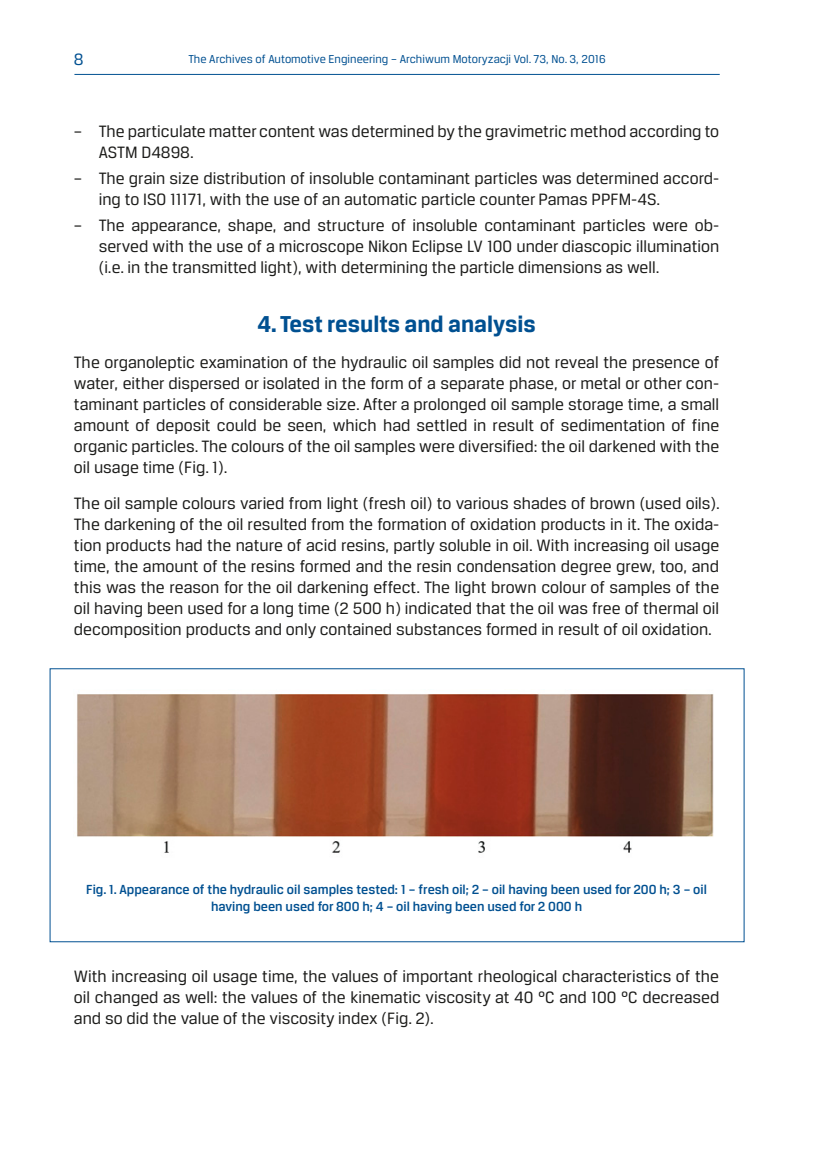
<style>
.page{position:relative;width:819px;height:1161px;background:#fff}
.page>*{position:absolute;margin:0;border:0;box-sizing:border-box;transform-origin:0 0}
.podrozdz_ang{font:700 24.5px "Breuer Text";color:#005091}
.podst_ang{font:17.5px/21px "Breuer Text";color:#1c1c1a;text-align:justify}
.t1{font:17.5px "Breuer Text";color:#005091}
.podpisy_ilustracji_a{font:500 14px/16.8px "Breuer Text";color:#005091;text-align:center}
.t2{font:12.25px "Breuer Text";color:#005091}
</style>
<div class="page">
<hr style="left:74px;top:74px;width:645px;height:1px;background:#005091">
<img style="left:77px;top:694px;width:637px;height:159px">
<p class="t1" style="left:74px;top:50px;width:11px">8</p>
<p class="t2" style="left:188px;top:52px;width:419px">The Archives of Automotive Engineering – Archiwum Motoryzacji Vol. 73, No. 3, 2016</p>
<p class="podst_ang" style="left:99px;top:121px;width:622px;text-indent:-25px">– The particulate matter content was determined by the gravimetric method according to<br>ASTM D4898.</p>
<p class="podst_ang" style="left:99px;top:168px;width:622px;text-indent:-25px">– The grain size distribution of insoluble contaminant particles was determined accord&shy;ing to ISO 11171, with the use of an automatic particle counter Pamas PPFM-4S.</p>
<p class="podst_ang" style="left:99px;top:215px;width:622px;text-indent:-25px">– The appearance, shape, and structure of insoluble contaminant particles were ob&shy;served with the use of a microscope Nikon Eclipse LV 100 under diascopic illumination (i.e. in the transmitted light), with determining the particle dimensions as well.</p>
<p class="podrozdz_ang" style="left:257px;top:311px;width:279px">4. Test results and analysis</p>
<p class="podst_ang" style="left:74px;top:352px;width:646px">The organoleptic examination of the hydraulic oil samples did not reveal the presence of water, either dispersed or isolated in the form of a separate phase, or metal or other con&shy;taminant particles of considerable size. After a prolonged oil sample storage time, a small amount of deposit could be seen, which had settled in result of sedimentation of fine organic particles. The colours of the oil samples were diversified: the oil darkened with the oil usage time (Fig. 1).</p>
<p class="podst_ang" style="left:74px;top:493px;width:647px">The oil sample colours varied from light (fresh oil) to various shades of brown (used oils).<br>The darkening of the oil resulted from the formation of oxidation products in it. The oxida&shy;tion products had the nature of acid resins, partly soluble in oil. With increasing oil usage time, the amount of the resins formed and the resin condensation degree grew, too, and this was the reason for the oil darkening effect. The light brown colour of samples of the oil having been used for a long time (2 500 h) indicated that the oil was free of thermal oil decomposition products and only contained substances formed in result of oil oxidation.</p>
<p class="podpisy_ilustracji_a" style="left:86px;top:880px;width:622px">Fig. 1. Appearance of the hydraulic oil samples tested: 1 – fresh oil; 2 – oil having been used for 200 h; 3 – oil having been used for 800 h; 4 – oil having been used for 2 000 h</p>
<p class="podst_ang" style="left:74px;top:966px;width:646px">With increasing oil usage time, the values of important rheological characteristics of the oil changed as well: the values of the kinematic viscosity at 40 °C and 100 °C decreased and so did the value of the viscosity index (Fig. 2).</p>
</div>
